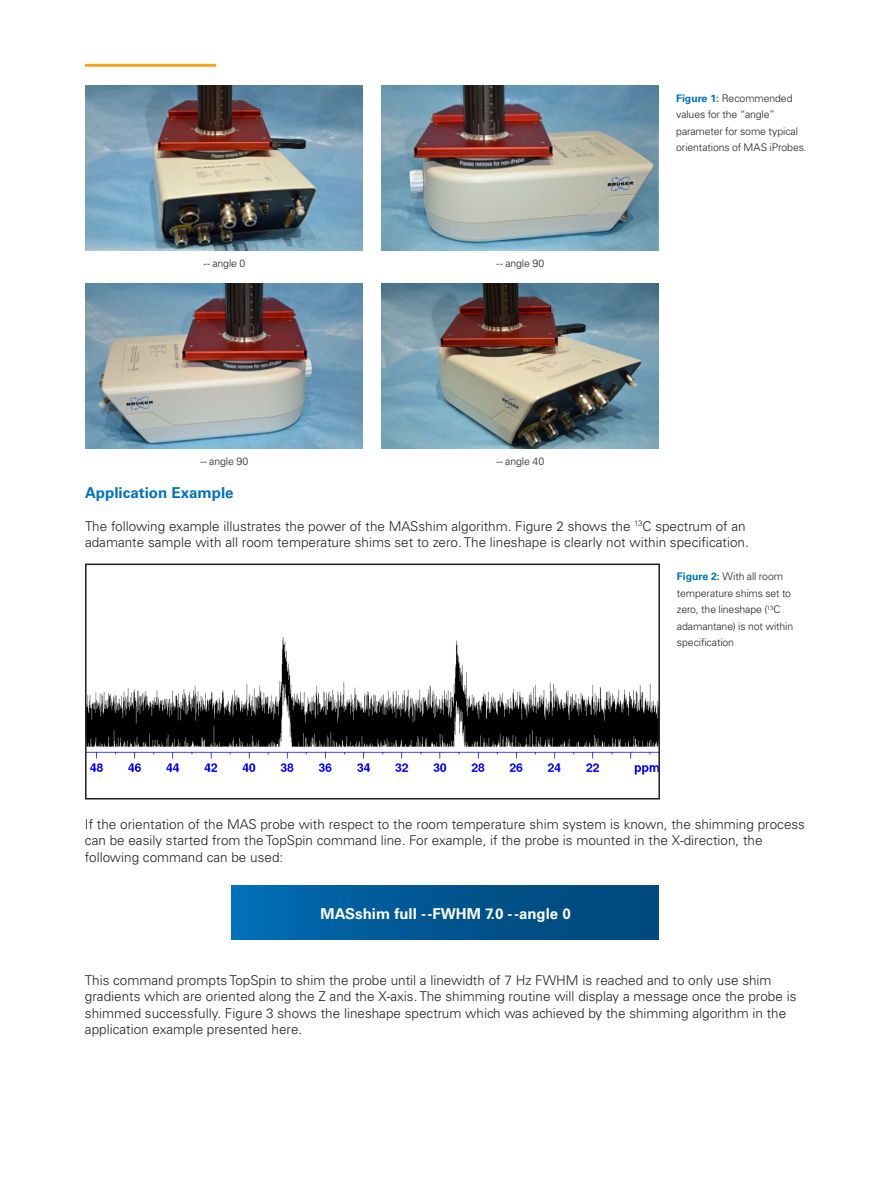
<style>
.page{position:relative;width:893px;height:1187px;background:#fff}
.page>*{position:absolute;margin:0;border:0;box-sizing:border-box;transform-origin:0 0}
.t1{font:700 15px "Univers LT Std";color:#fff}
.Sub-headline{font:700 15px "Univers LT Std";color:#0072bc}
.t2{font:300 13.5px/16.5px "Univers LT Std";color:#231f20}
.Caption_Headline{font:300 10.5px/16.5px "Univers LT Std";letter-spacing:-.01em;color:#231f20}
.s1{font-weight:700;color:#0072bc}
</style>
<div class="page">
<div style="left:232px;top:885px;width:427px;height:54px;background:linear-gradient(to right,#006bb1,#004476)"></div>
<img style="left:85px;top:86px;width:277px;height:164px">
<img style="left:85px;top:284px;width:277px;height:164px">
<img style="left:381px;top:86px;width:277px;height:164px">
<img style="left:381px;top:284px;width:277px;height:164px">
<img style="left:88px;top:637px;width:569px;height:138px">
<div style="left:85px;top:563px;width:575px;height:236px;border:2px solid #231f20"></div>
<hr style="left:85px;top:64px;width:131px;height:3px;background:#f9a21c">
<p class="Caption_Headline" style="left:204px;top:255px;width:43px">-- angle 0</p>
<p class="Caption_Headline" style="left:200px;top:453px;width:49px">-- angle 90</p>
<p class="Caption_Headline" style="left:496px;top:255px;width:49px">-- angle 90</p>
<p class="Caption_Headline" style="left:496px;top:453px;width:49px">-- angle 40</p>
<p class="Caption_Headline" style="left:676px;top:90px;width:132px"><span class="s1">Figure 1:</span> Recommended values for the “angle” parameter for some typical orientations of MAS iProbes.</p>
<p class="Sub-headline" style="left:85px;top:483px;width:150px">Application Example</p>
<p class="t2" style="left:85px;top:518px;width:665px">The following example illustrates the power of the MASshim algorithm. Figure 2 shows the <sup>13</sup>C spectrum of an adamante sample with all room temperature shims set to zero. The lineshape is clearly not within specification.</p>
<p class="Caption_Headline" style="left:677px;top:568px;width:118px"><span class="s1">Figure 2:</span> With all room temperature shims set to zero, the lineshape (<sup>13</sup>C adamantane) is not within specification</p>
<p class="t2" style="left:85px;top:815px;width:721px">If the orientation of the MAS probe with respect to the room temperature shim system is known, the shimming process can be easily started from the TopSpin command line. For example, if the probe is mounted in the X-direction, the following command can be used:</p>
<p class="t1" style="left:321px;top:904px;width:252px">MASshim full --FWHM 7.0 --angle 0</p>
<p class="t2" style="left:85px;top:971px;width:713px">This command prompts TopSpin to shim the probe until a linewidth of 7 Hz FWHM is reached and to only use shim gradients which are oriented along the Z and the X-axis. The shimming routine will display a message once the probe is shimmed successfully. Figure 3 shows the lineshape spectrum which was achieved by the shimming algorithm in the application example presented here.</p>
</div>
